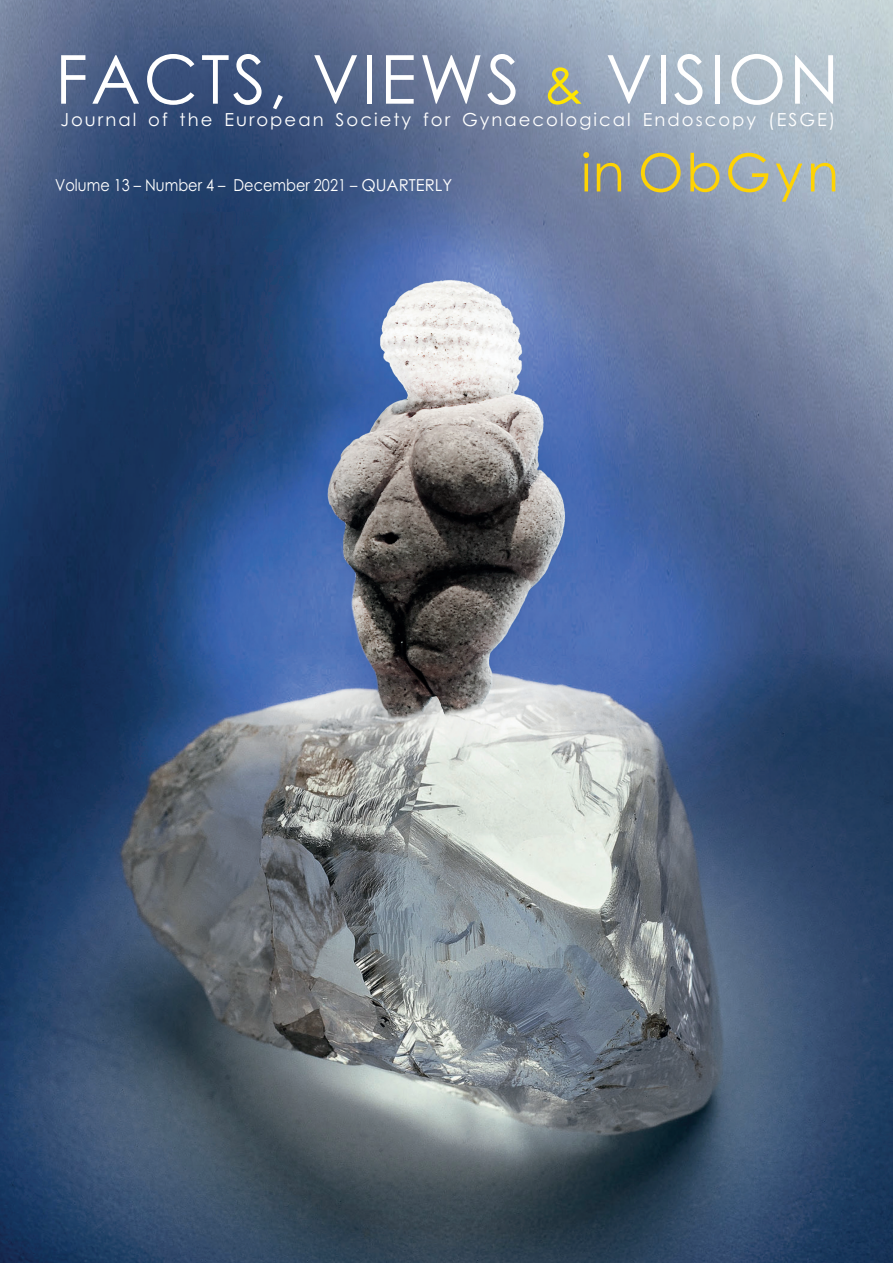
<style>
.page{position:relative;width:893px;height:1263px;background:#fff}
.page>*{position:absolute;margin:0;border:0;box-sizing:border-box;transform-origin:0 0}
.t1{font:67.5px "Century Gothic Pro";letter-spacing:.04em;color:#fff}
.t2{font:52.5px "Century Gothic Pro";letter-spacing:.06em;color:#fed304}
.t3{font:18px "Century Gothic Pro";letter-spacing:.115em;color:#fff}
.t4{font:16.5px "Century Gothic Pro";color:#fff;scale:.88 1}
.s1{font-size:52.5px;color:#ffe501}
</style>
<div class="page">
<img style="left:0;top:0;width:893px;height:1263px">
<h1 class="t1" style="left:55px;top:38px;width:785px">FACTS, VIEWS <span class="s1">&amp;</span> VISION</h1>
<p class="t3" style="left:60px;top:109px;width:777px">Journal of the European Society for Gynaecological Endoscopy (ESGE)</p>
<p class="t4" style="left:55px;top:175px;width:452px">Volume 13 – Number 4 – December 2021 – QUARTERLY</p>
<h2 class="t2" style="left:581px;top:141px;width:259px">in ObGyn</h2>
</div>
